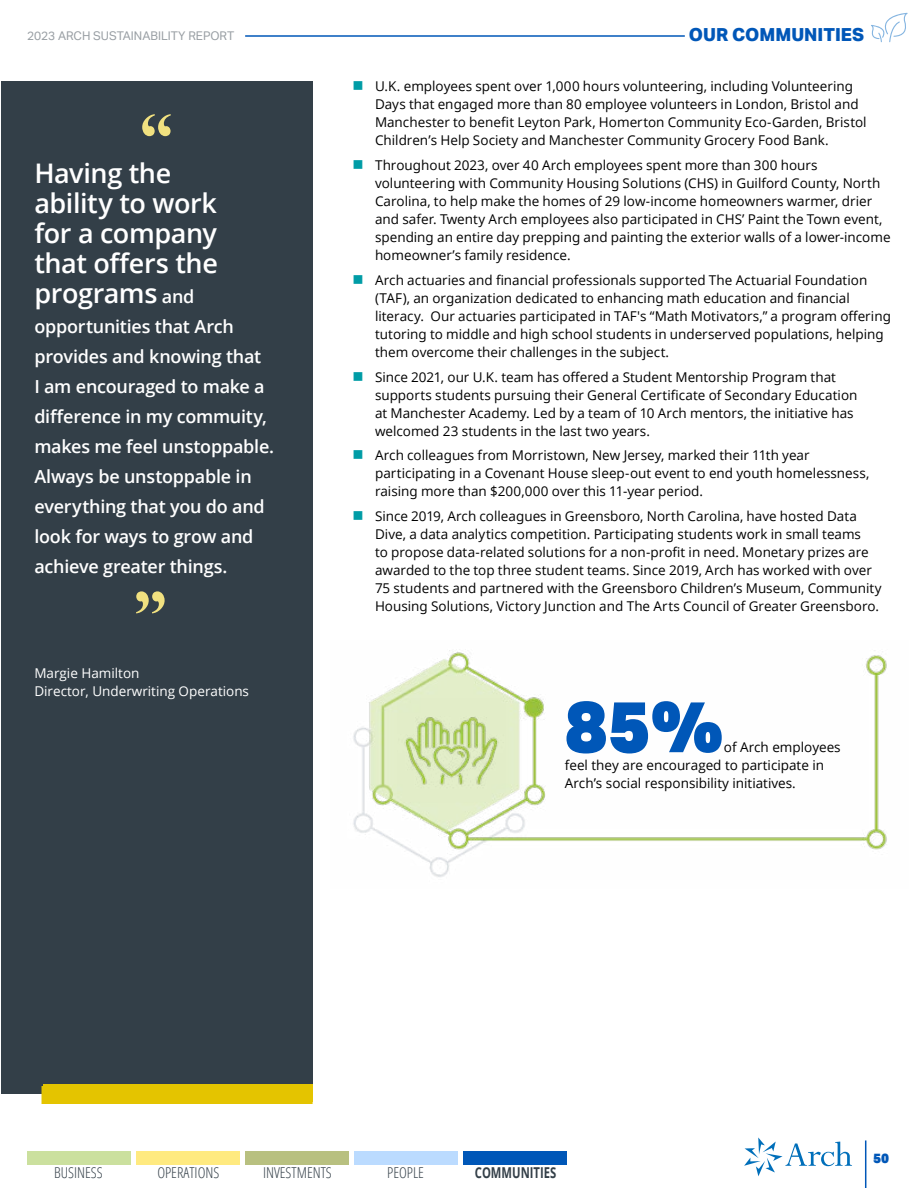
<style>
.page{position:relative;width:918px;height:1188px;background:#fff}
.page>*{position:absolute;margin:0;border:0;box-sizing:border-box;transform-origin:0 0}
.t1{font:900 72px "Aktiv Grotesk";color:#0057b8}
.t2{font:700 72px "Perpetua";color:#f1e180}
.t3{font:600 27px/30px "Open Sans";letter-spacing:-.015em;color:#fff}
.t4{font:600 18px/30px "Open Sans";letter-spacing:-.015em;color:#fff}
.t5{font:800 18px "Aktiv Grotesk";color:#0057b8}
.t6{font:300 condensed 15px "Open Sans";color:#333f48}
.t7{font:700 15px "Open Sans";color:#333f48;scale:.75 1}
.t8{font:13.5px/18px "Open Sans";color:#000}
.t9{font:13.5px/18px "Open Sans";color:#fff}
.t10{font:900 13.5px "Aktiv Grotesk";color:#0057b8}
.t11{font:12px "Aktiv Grotesk";color:#999fa4}
.s1{font-size:18px}
</style>
<div class="page">
<svg style="left:744px;top:1137px;width:108px;height:39px"></svg>
<hr style="left:865px;top:1140px;width:1px;height:48px;background:#0057b8">
<hr style="left:245px;top:35px;width:440px;height:2px;background:#0057b8">
<svg style="left:871px;top:13px;width:37px;height:29px"></svg>
<div style="left:27px;top:1151px;width:104px;height:13px;background:#cbe09e"></div>
<div style="left:136px;top:1151px;width:104px;height:13px;background:#ffea80"></div>
<div style="left:245px;top:1151px;width:104px;height:13px;background:#b8c080"></div>
<div style="left:354px;top:1151px;width:104px;height:13px;background:#bbdbff"></div>
<div style="left:463px;top:1151px;width:104px;height:13px;background:#0057b8"></div>
<img style="left:353px;top:650px;width:534px;height:227px">
<img style="left:397px;top:699px;width:108px;height:104px">
<div style="left:1px;top:81px;width:312px;height:1013px;background:#333f48"></div>
<div style="left:42px;top:1086px;width:271px;height:18px;background:#e4c400"></div>
<div style="left:43px;top:1084px;width:270px;height:18px;background:#e4c400"></div>
<p class="t11" style="left:27px;top:29px;width:209px">2023 ARCH SUSTAINABILITY REPORT</p>
<h3 class="t5" style="left:689px;top:25px;width:177px">OUR COMMUNITIES</h3>
<h1 class="t2" style="left:140px;top:93px;width:34px">“</h1>
<h2 class="t3" style="left:34px;top:157px;width:185px">Having the ability to work for a company that offers the programs <span class="s1">and</span></h2>
<h3 class="t4" style="left:34px;top:311px;width:241px">opportunities that Arch provides and knowing that<br>I am encouraged to make a difference in my commuity, makes me feel unstoppable.<br>Always be unstoppable in everything that you do and look for ways to grow and achieve greater things.</h3>
<h1 class="t2" style="left:134px;top:570px;width:34px">”</h1>
<p class="t9" style="left:34px;top:664px;width:216px">Margie Hamilton<br>Director, Underwriting Operations</p>
<p class="t8" style="left:375px;top:77px;width:493px">U.K. employees spent over 1,000 hours volunteering, including Volunteering Days that engaged more than 80 employee volunteers in London, Bristol and Manchester to benefit Leyton Park, Homerton Community Eco-Garden, Bristol Children’s Help Society and Manchester Community Grocery Food Bank.</p>
<p class="t8" style="left:375px;top:156px;width:517px">Throughout 2023, over 40 Arch employees spent more than 300 hours volunteering with Community Housing Solutions (CHS) in Guilford County, North Carolina, to help make the homes of 29 low-income homeowners warmer, drier and safer. Twenty Arch employees also participated in CHS’ Paint the Town event, spending an entire day prepping and painting the exterior walls of a lower-income homeowner’s family residence.</p>
<p class="t8" style="left:375px;top:271px;width:518px">Arch actuaries and financial professionals supported The Actuarial Foundation (TAF), an organization dedicated to enhancing math education and financial literacy. Our actuaries participated in TAF's “Math Motivators,” a program offering tutoring to middle and high school students in underserved populations, helping them overcome their challenges in the subject.</p>
<p class="t8" style="left:375px;top:367px;width:484px">Since 2021, our U.K. team has offered a Student Mentorship Program that supports students pursuing their General Certificate of Secondary Education at Manchester Academy. Led by a team of 10 Arch mentors, the initiative has welcomed 23 students in the last two years.</p>
<p class="t8" style="left:375px;top:446px;width:496px">Arch colleagues from Morristown, New Jersey, marked their 11th year participating in a Covenant House sleep-out event to end youth homelessness, raising more than $200,000 over this 11-year period.</p>
<p class="t8" style="left:375px;top:507px;width:508px">Since 2019, Arch colleagues in Greensboro, North Carolina, have hosted Data Dive, a data analytics competition. Participating students work in small teams<br>to propose data-related solutions for a non-profit in need. Monetary prizes are awarded to the top three student teams. Since 2019, Arch has worked with over 75 students and partnered with the Greensboro Children’s Museum, Community Housing Solutions, Victory Junction and The Arts Council of Greater Greensboro.</p>
<h1 class="t1" style="left:565px;top:680px;width:160px">85%</h1>
<p class="t8" style="left:565px;top:738px;width:277px;text-indent:159px">of Arch employees feel they are encouraged to participate in<br>Arch’s social responsibility initiatives.</p>
<p class="t10" style="left:873px;top:1149px;width:17px">50</p>
<p class="t6" style="left:54px;top:1163px;width:50px">BUSINESS</p>
<p class="t6" style="left:157px;top:1163px;width:64px">OPERATIONS</p>
<p class="t6" style="left:263px;top:1163px;width:70px">INVESTMENTS</p>
<p class="t6" style="left:387px;top:1163px;width:38px">PEOPLE</p>
<p class="t7" style="left:475px;top:1162px;width:110px">COMMUNITIES</p>
</div>
